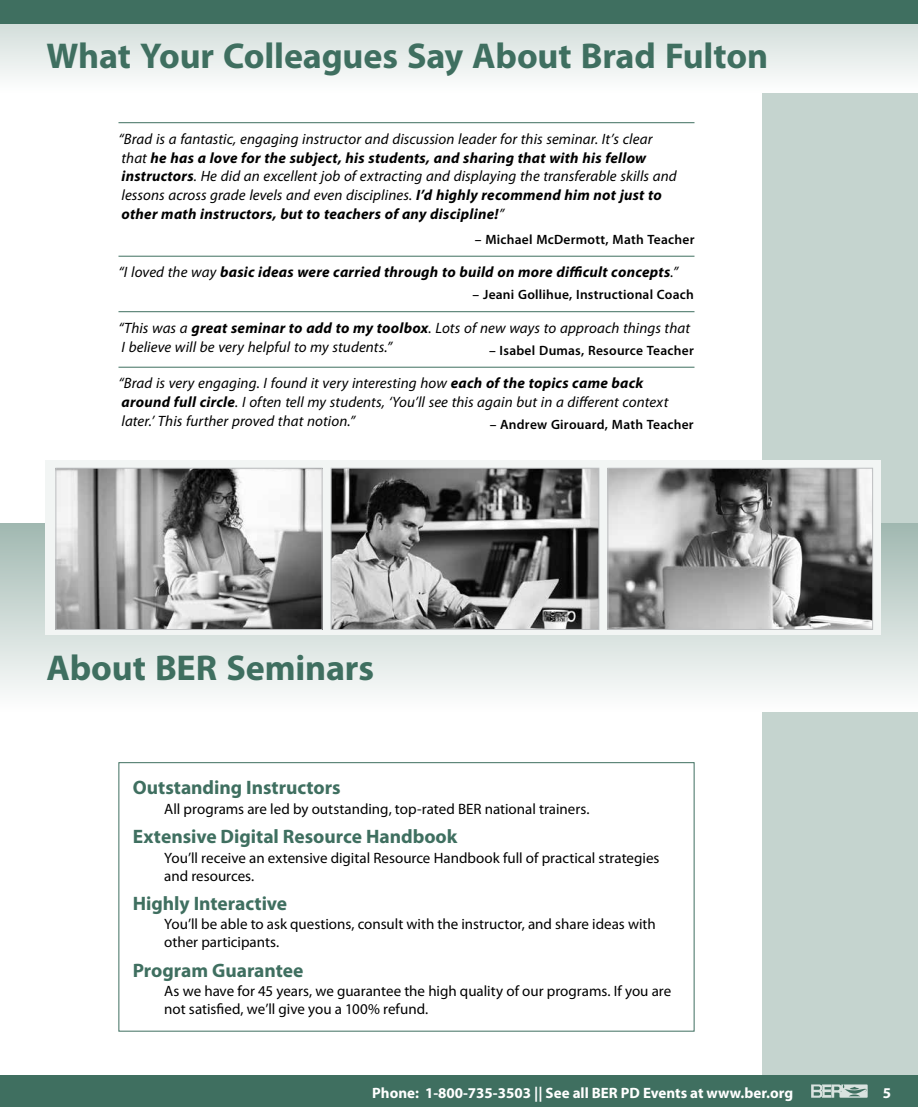
<style>
.page{position:relative;width:918px;height:1107px;background:#fff}
.page>*{position:absolute;margin:0;border:0;box-sizing:border-box;transform-origin:0 0}
.t1{font:700 36px "Myriad Pro";letter-spacing:-.005em;color:#3f6f60}
.t2{font:700 19.5px "Myriad Pro";color:#3f6f60}
.t3{font:italic 15px/18.8px "Myriad Pro";letter-spacing:.005em;color:#000}
.t4{font:15px/18px "Myriad Pro";color:#000}
.t5{font:italic 700 15px "Myriad Pro";letter-spacing:.015em;color:#000}
.t6{font:700 15px "Myriad Pro";color:#fff}
.t7{font:600 13.5px "Myriad Pro";letter-spacing:.015em;color:#000}
.s1{font-weight:700}
.s2{font-weight:400}
</style>
<div class="page">
<div style="left:763px;top:0;width:155px;height:1107px;background:#c5d4cf"></div>
<div style="left:0;top:1076px;width:918px;height:31px;background:#3f6f60"></div>
<svg style="left:811px;top:1084px;width:57px;height:14px"></svg>
<svg style="left:0;top:24px;width:918px;height:68px"></svg>
<div style="left:0;top:0;width:918px;height:24px;background:#3f6f60"></div>
<hr style="left:118px;top:122px;width:576px;height:1px;background:#3f6f60">
<hr style="left:118px;top:256px;width:576px;height:1px;background:#3f6f60">
<hr style="left:118px;top:311px;width:576px;height:1px;background:#3f6f60">
<hr style="left:118px;top:367px;width:576px;height:1px;background:#3f6f60">
<div style="left:0;top:524px;width:918px;height:187px;background:linear-gradient(to bottom,#a2b9b2,#fefefe)"></div>
<div style="left:118px;top:762px;width:576px;height:270px;border:1px solid #3f6f60"></div>
<div style="left:45px;top:460px;width:835px;height:175px;background:#f2f5f4"></div>
<img style="left:58px;top:470px;width:262px;height:158px">
<div style="left:56px;top:468px;width:266px;height:162px;border:1px solid #bcbec0"></div>
<img style="left:333px;top:470px;width:264px;height:158px">
<div style="left:331px;top:468px;width:268px;height:162px;border:1px solid #bcbec0"></div>
<img style="left:610px;top:470px;width:261px;height:158px">
<div style="left:608px;top:468px;width:265px;height:162px;border:1px solid #bcbec0"></div>
<h1 class="t1" style="left:46px;top:32px;width:723px">What Your Colleagues Say About Brad Fulton</h1>
<p class="t3" style="left:118px;top:129px;width:560px">“Brad is a fantastic, engaging instructor and discussion leader for this seminar. It’s clear that <span class="s1">he has a love for the subject, his students, and sharing that with his fellow instructors</span>. He did an excellent job of extracting and displaying the transferable skills and lessons across grade levels and even disciplines. <span class="s1">I’d highly recommend him not just to other math instructors, but to teachers of any discipline!</span>”</p>
<p class="t7" style="left:475px;top:231px;width:221px">– Michael McDermott, Math Teacher</p>
<p class="t5" style="left:118px;top:263px;width:561px"><span class="s2">“I loved the way</span> basic ideas were carried through to build on more difficult concepts<span class="s2">.”</span></p>
<p class="t7" style="left:473px;top:286px;width:223px">– Jeani Gollihue, Instructional Coach</p>
<p class="t3" style="left:118px;top:318px;width:573px">“This was a <span class="s1">great seminar to add to my toolbox</span>. Lots of new ways to approach things that<br>I believe will be very helpful to my students.”</p>
<p class="t7" style="left:489px;top:342px;width:206px">– Isabel Dumas, Resource Teacher</p>
<p class="t3" style="left:118px;top:374px;width:551px">“Brad is very engaging. I found it very interesting how <span class="s1">each of the topics came back around full circle</span>. I often tell my students, ‘You’ll see this again but in a different context later.’ This further proved that notion.”</p>
<p class="t7" style="left:490px;top:416px;width:206px">– Andrew Girouard, Math Teacher</p>
<h1 class="t1" style="left:46px;top:644px;width:329px">About BER Seminars</h1>
<h2 class="t2" style="left:133px;top:775px;width:209px">Outstanding Instructors</h2>
<p class="t4" style="left:164px;top:799px;width:427px">All programs are led by outstanding, top-rated BER national trainers.</p>
<h2 class="t2" style="left:133px;top:824px;width:326px">Extensive Digital Resource Handbook</h2>
<p class="t4" style="left:164px;top:848px;width:497px">You’ll receive an extensive digital Resource Handbook full of practical strategies and resources.</p>
<h2 class="t2" style="left:133px;top:891px;width:156px">Highly Interactive</h2>
<p class="t4" style="left:164px;top:915px;width:493px">You’ll be able to ask questions, consult with the instructor, and share ideas with other participants.</p>
<h2 class="t2" style="left:133px;top:958px;width:172px">Program Guarantee</h2>
<p class="t4" style="left:164px;top:982px;width:509px">As we have for 45 years, we guarantee the high quality of our programs. If you are not satisfied, we’ll give you a 100% refund.</p>
<p class="t6" style="left:372px;top:1083px;width:422px">Phone: 1-800-735-3503 || See all BER PD Events at www.ber.org</p>
<p class="t6" style="left:883px;top:1083px;width:10px">5</p>
</div>
